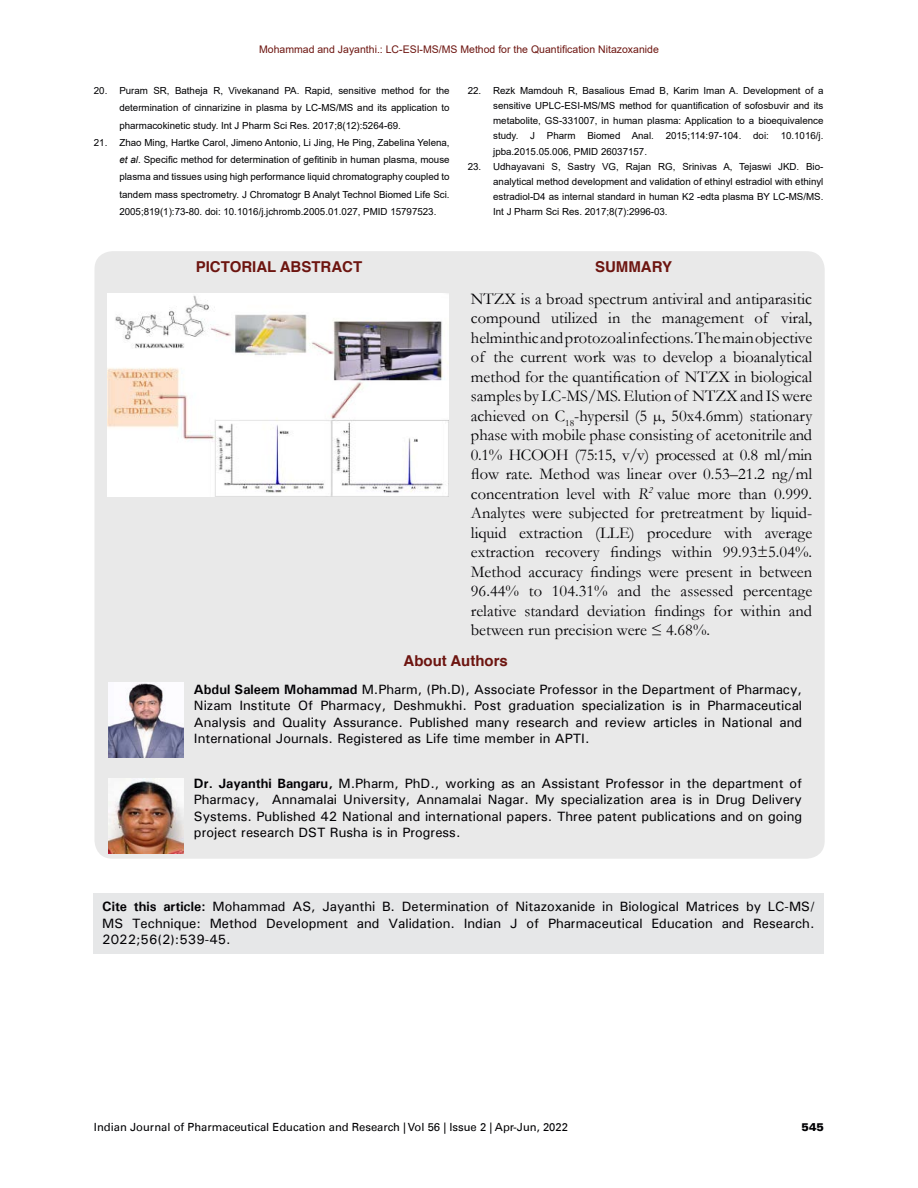
<style>
.page{position:relative;width:918px;height:1188px;background:#fff}
.page>*{position:absolute;margin:0;border:0;box-sizing:border-box;transform-origin:0 0}
.t1{font:16.5px/19.5px "Garamond";color:#010003;text-align:justify}
.t2{font:700 15px "Helvetica";color:#6d1510}
.t3{font:500 13.5px/16.5px "Univers";color:#010003;text-align:justify}
.t4{font:11.25px "Univers LT";color:#010003}
.t5{font:900 11.25px "Univers LT";color:#010003}
.t6{font:10.5px "Arial";color:#6d1510}
.t7{font:9.75px/15.1px "Arial";color:#010003;text-align:justify}
.s1{font-style:italic}
.s2{font-weight:700}
</style>
<div class="page">
<div style="left:93px;top:893px;width:731px;height:60px;background:#e6e7e8"></div>
<div style="left:94px;top:251px;width:731px;height:608px;background:#e9e9e9;border-radius:18px"></div>
<img style="left:107px;top:293px;width:342px;height:203px">
<img style="left:109px;top:683px;width:75px;height:75px">
<img style="left:109px;top:779px;width:75px;height:75px">
<p class="t6" style="left:259px;top:42px;width:401px">Mohammad and Jayanthi.: LC-ESI-MS/MS Method for the Quantification Nitazoxanide</p>
<p class="t7" style="left:119px;top:82px;width:332px;line-height:17.2px;text-indent:-25px">20. Puram SR, Batheja R, Vivekanand PA. Rapid, sensitive method for the determination of cinnarizine in plasma by LC-MS/MS and its application to pharmacokinetic study. Int J Pharm Sci Res. 2017;8(12):5264-69.</p>
<p class="t7" style="left:119px;top:134px;width:332px;line-height:17.2px;text-indent:-25px">21. Zhao Ming, Hartke Carol, Jimeno Antonio, Li Jing, He Ping, Zabelina Yelena, <span class="s1">et al</span>. Specific method for determination of gefitinib in human plasma, mouse plasma and tissues using high performance liquid chromatography coupled to tandem mass spectrometry. J Chromatogr B Analyt Technol Biomed Life Sci.<br>2005;819(1):73-80. doi: 10.1016/j.jchromb.2005.01.027, PMID 15797523.</p>
<h2 class="t2" style="left:196px;top:255px;width:168px">PICTORIAL ABSTRACT</h2>
<p class="t7" style="left:493px;top:83px;width:332px;text-indent:-25px">22. Rezk Mamdouh R, Basalious Emad B, Karim Iman A. Development of a sensitive UPLC-ESI-MS/MS method for quantification of sofosbuvir and its metabolite, GS-331007, in human plasma: Application to a bioequivalence study. J Pharm Biomed Anal. 2015;114:97-104. doi: 10.1016/j. jpba.2015.05.006, PMID 26037157.</p>
<p class="t7" style="left:493px;top:159px;width:332px;text-indent:-25px">23. Udhayavani S, Sastry VG, Rajan RG, Srinivas A, Tejaswi JKD. Bio&shy;analytical method development and validation of ethinyl estradiol with ethinyl estradiol-D4 as internal standard in human K2 -edta plasma BY LC-MS/MS.<br>Int J Pharm Sci Res. 2017;8(7):2996-03.</p>
<h2 class="t2" style="left:595px;top:255px;width:78px">SUMMARY</h2>
<p class="t1" style="left:471px;top:288px;width:343px">NTZX is a broad spectrum antiviral and antiparasitic compound utilized in the management of viral, helminthic and protozoal infections. The main objective of the current work was to develop a bioanalytical method for the quantification of NTZX in biological samples by LC-MS/MS. Elution of NTZX and IS were achieved on C<sub>18</sub>-hypersil (5 µ, 50x4.6mm) stationary phase with mobile phase consisting of acetonitrile and 0.1% HCOOH (75:15, v/v) processed at 0.8 ml/min flow rate. Method was linear over 0.53–21.2 ng/ml concentration level with <span class="s1">R</span><sup>2</sup> value more than 0.999.<br>Analytes were subjected for pretreatment by liquid&shy;liquid extraction (LLE) procedure with average extraction recovery findings within 99.93±5.04%.<br>Method accuracy findings were present in between 96.44% to 104.31% and the assessed percentage relative standard deviation findings for within and between run precision were ≤ 4.68%.</p>
<h2 class="t2" style="left:404px;top:649px;width:106px">About Authors</h2>
<p class="t3" style="left:194px;top:681px;width:610px"><span class="s2">Abdul Saleem Mohammad</span> M.Pharm, (Ph.D), Associate Professor in the Department of Pharmacy, Nizam Institute Of Pharmacy, Deshmukhi. Post graduation specialization is in Pharmaceutical Analysis and Quality Assurance. Published many research and review articles in National and International Journals. Registered as Life time member in APTI.</p>
<p class="t3" style="left:194px;top:775px;width:610px"><span class="s2">Dr. Jayanthi Bangaru,</span> M.Pharm, PhD., working as an Assistant Professor in the department of Pharmacy, Annamalai University, Annamalai Nagar. My specialization area is in Drug Delivery Systems. Published 42 National and international papers. Three patent publications and on going project research DST Rusha is in Progress.</p>
<h3 class="t3" style="left:102px;top:898px;width:714px"><span class="s2">Cite this article:</span> Mohammad AS, Jayanthi B. Determination of Nitazoxanide in Biological Matrices by LC-MS/ MS Technique: Method Development and Validation. Indian J of Pharmaceutical Education and Research.<br>2022;56(2):539-45.</h3>
<p class="t4" style="left:94px;top:1120px;width:476px">Indian Journal of Pharmaceutical Education and Research | Vol 56 | Issue 2 | Apr-Jun, 2022</p>
<p class="t5" style="left:802px;top:1120px;width:24px">545</p>
</div>
